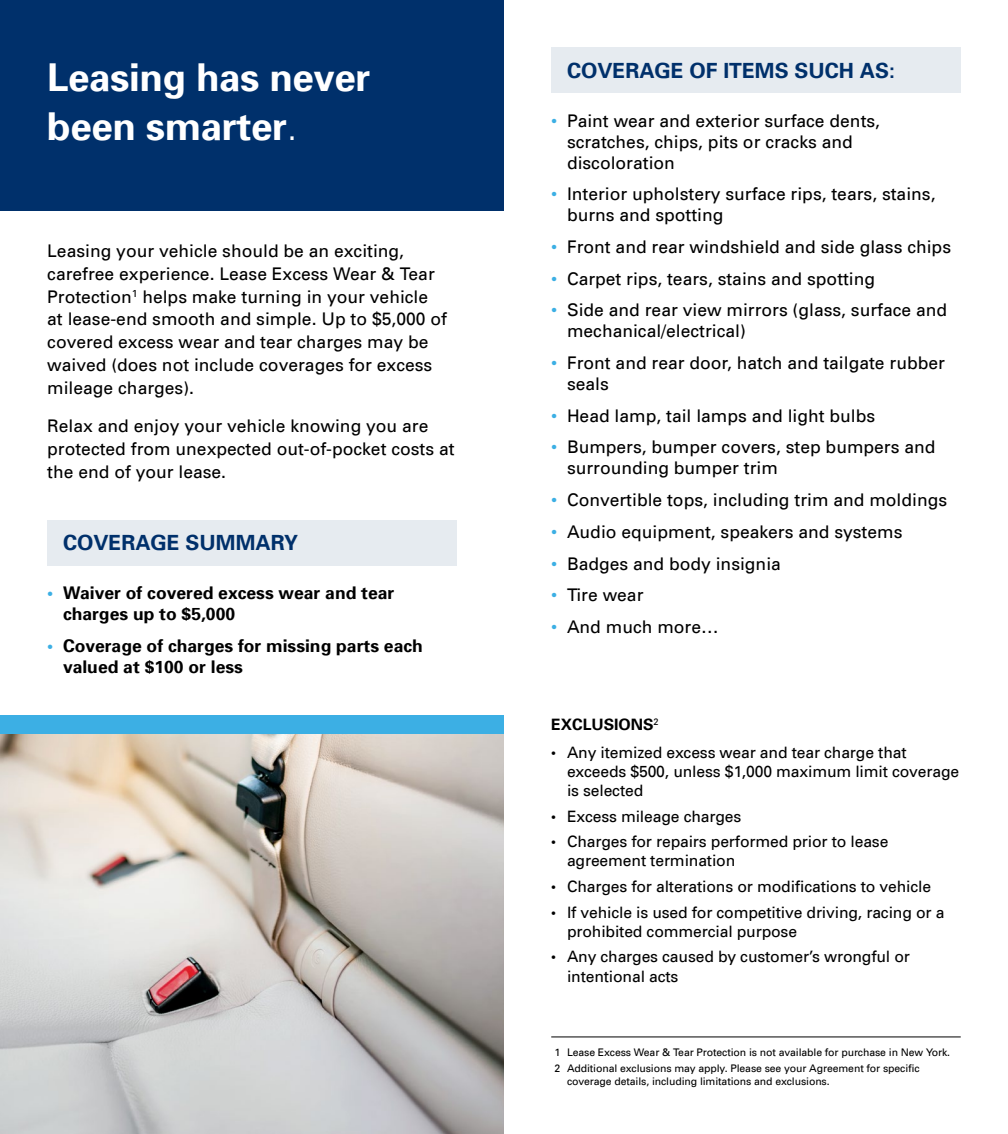
<style>
.page{position:relative;width:1008px;height:1134px;background:#fff}
.page>*{position:absolute;margin:0;border:0;box-sizing:border-box;transform-origin:0 0}
.t1{font:700 38.5px/49px "Univers";letter-spacing:-.01em;color:#fff}
.t2{font:700 21px "Univers";color:#00306b}
.t3{font:17.5px/22.8px "Univers";color:#000}
.t4{font:700 17.5px/21px "Univers";color:#000}
.t5{font:15.75px/19.2px "Univers";letter-spacing:-.01em;color:#000}
.t6{font:700 15.75px "Univers";color:#000}
.t7{font:10.5px/16.1px "Univers";letter-spacing:-.01em;color:#000}
.s1{font-weight:300}
.s2{color:#3cafe4}
.s3{font-size:14px}
</style>
<div class="page">
<div style="left:47px;top:520px;width:410px;height:45px;background:#e6ebf0"></div>
<div style="left:551px;top:47px;width:410px;height:46px;background:#e6ebf0"></div>
<div style="left:0;top:0;width:504px;height:210px;background:#00306b"></div>
<hr style="left:551px;top:1037px;width:410px;height:1px;background:#000">
<img style="left:0;top:734px;width:504px;height:400px">
<div style="left:0;top:715px;width:504px;height:19px;background:#3cafe4"></div>
<h1 class="t1" style="left:47px;top:56px;width:325px">Leasing has never been smarter<span class="s1">.</span></h1>
<p class="t3" style="left:47px;top:241px;width:401px">Leasing your vehicle should be an exciting, carefree experience. Lease Excess Wear &amp; Tear Protection<sup>1</sup> helps make turning in your vehicle at lease-end smooth and simple. Up to $5,000 of covered excess wear and tear charges may be waived (does not include coverages for excess mileage charges).</p>
<p class="t3" style="left:47px;top:416px;width:409px">Relax and enjoy your vehicle knowing you are protected from unexpected out-of-pocket costs at the end of your lease.</p>
<p class="t2" style="left:63px;top:534px;width:237px">COVERAGE SUMMARY</p>
<p class="t4" style="left:63px;top:584px;width:333px;text-indent:-16px"><span class="s2">•</span> Waiver of covered excess wear and tear charges up to $5,000</p>
<p class="t4" style="left:63px;top:636px;width:361px;text-indent:-16px"><span class="s2">•</span> Coverage of charges for missing parts each valued at $100 or less</p>
<p class="t2" style="left:567px;top:61px;width:329px">COVERAGE OF ITEMS SUCH AS:</p>
<p class="t3" style="left:567px;top:111px;width:315px;line-height:21px;text-indent:-16px"><span class="s2">•</span> Paint wear and exterior surface dents, scratches, chips, pits or cracks and discoloration</p>
<p class="t3" style="left:567px;top:185px;width:370px;line-height:21px;text-indent:-16px"><span class="s2">•</span> Interior upholstery surface rips, tears, stains, burns and spotting</p>
<p class="t3" style="left:551px;top:237px;width:401px"><span class="s2">•</span> Front and rear windshield and side glass chips</p>
<p class="t3" style="left:551px;top:268px;width:325px"><span class="s2">•</span> Carpet rips, tears, stains and spotting</p>
<p class="t3" style="left:567px;top:301px;width:382px;line-height:21px;text-indent:-16px"><span class="s2">•</span> Side and rear view mirrors (glass, surface and mechanical/electrical)</p>
<p class="t3" style="left:567px;top:354px;width:379px;line-height:21px;text-indent:-16px"><span class="s2">•</span> Front and rear door, hatch and tailgate rubber seals</p>
<p class="t3" style="left:551px;top:405px;width:325px"><span class="s2">•</span> Head lamp, tail lamps and light bulbs</p>
<p class="t3" style="left:567px;top:438px;width:370px;line-height:21px;text-indent:-16px"><span class="s2">•</span> Bumpers, bumper covers, step bumpers and surrounding bumper trim</p>
<p class="t3" style="left:551px;top:490px;width:397px"><span class="s2">•</span> Convertible tops, including trim and moldings</p>
<p class="t3" style="left:551px;top:522px;width:353px"><span class="s2">•</span> Audio equipment, speakers and systems</p>
<p class="t3" style="left:551px;top:553px;width:231px"><span class="s2">•</span> Badges and body insignia</p>
<p class="t3" style="left:551px;top:585px;width:94px"><span class="s2">•</span> Tire wear</p>
<p class="t3" style="left:551px;top:617px;width:169px"><span class="s2">•</span> And much more…</p>
<p class="t6" style="left:551px;top:718px;width:109px">EXCLUSIONS<sup>2</sup></p>
<p class="t5" style="left:567px;top:743px;width:394px;text-indent:-16px"><span class="s3">•</span> Any itemized excess wear and tear charge that exceeds $500, unless $1,000 maximum limit coverage is selected</p>
<p class="t5" style="left:551px;top:808px;width:192px"><span class="s3">•</span> Excess mileage charges</p>
<p class="t5" style="left:567px;top:833px;width:323px;text-indent:-16px"><span class="s3">•</span> Charges for repairs performed prior to lease agreement termination</p>
<p class="t5" style="left:551px;top:878px;width:381px"><span class="s3">•</span> Charges for alterations or modifications to vehicle</p>
<p class="t5" style="left:567px;top:903px;width:379px;text-indent:-16px"><span class="s3">•</span> If vehicle is used for competitive driving, racing or a prohibited commercial purpose</p>
<p class="t5" style="left:567px;top:948px;width:344px;text-indent:-16px"><span class="s3">•</span> Any charges caused by customer’s wrongful or intentional acts</p>
<p class="t7" style="left:554px;top:1045px;width:397px">1 Lease Excess Wear &amp; Tear Protection is not available for purchase in New York.<br>2 Additional exclusions may apply. Please see your Agreement for specific</p>
<p class="t7" style="left:567px;top:1074px;width:264px">coverage details, including limitations and exclusions.</p>
</div>
